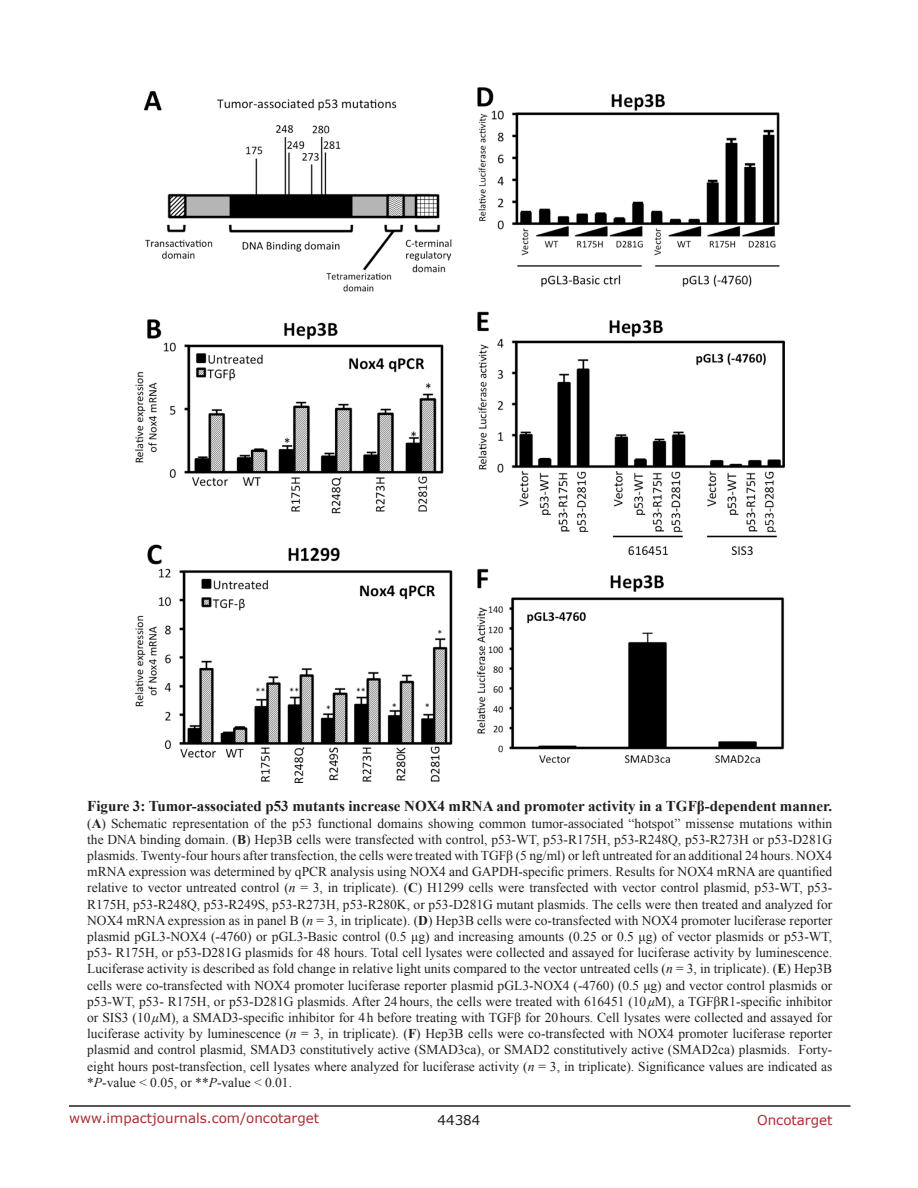
<style>
.page{position:relative;width:918px;height:1188px;background:#fff}
.page>*{position:absolute;margin:0;border:0;box-sizing:border-box;transform-origin:0 0}
.FigureText{font:700 15px "Times New Roman";color:#231f20}
.FigureText-2{font:13.5px/16.2px "Times New Roman";color:#231f20;text-align:justify}
.t1{font:13.5px "Verdana";color:#ac2b31}
.t2{font:13.5px "Verdana";color:#231f20}
.s1{font-weight:700}
.s2{font-style:italic}
</style>
<div class="page">
<hr style="left:69px;top:1105px;width:781px;height:2px;background:#231f20">
<img style="left:135px;top:87px;width:649px;height:695px">
<p class="FigureText" style="left:87px;top:796px;width:747px">Figure 3: Tumor-associated p53 mutants increase NOX4 mRNA and promoter activity in a TGFβ-dependent manner.</p>
<p class="FigureText-2" style="left:87px;top:815px;width:747px">(<span class="s1">A</span>) Schematic representation of the p53 functional domains showing common tumor-associated “hotspot” missense mutations within the DNA binding domain. (<span class="s1">B</span>) Hep3B cells were transfected with control, p53-WT, p53-R175H, p53-R248Q, p53-R273H or p53-D281G plasmids. Twenty-four hours after transfection, the cells were treated with TGFβ (5 ng/ml) or left untreated for an additional 24 hours. NOX4 mRNA expression was determined by qPCR analysis using NOX4 and GAPDH-specific primers. Results for NOX4 mRNA are quantified relative to vector untreated control (<span class="s2">n</span> = 3, in triplicate). (<span class="s1">C</span>) H1299 cells were transfected with vector control plasmid, p53-WT, p53- R175H, p53-R248Q, p53-R249S, p53-R273H, p53-R280K, or p53-D281G mutant plasmids. The cells were then treated and analyzed for NOX4 mRNA expression as in panel B (<span class="s2">n</span> = 3, in triplicate). (<span class="s1">D</span>) Hep3B cells were co-transfected with NOX4 promoter luciferase reporter plasmid pGL3-NOX4 (-4760) or pGL3-Basic control (0.5 μg) and increasing amounts (0.25 or 0.5 μg) of vector plasmids or p53-WT, p53- R175H, or p53-D281G plasmids for 48 hours. Total cell lysates were collected and assayed for luciferase activity by luminescence.<br>Luciferase activity is described as fold change in relative light units compared to the vector untreated cells (<span class="s2">n</span> = 3, in triplicate). (<span class="s1">E</span>) Hep3B cells were co-transfected with NOX4 promoter luciferase reporter plasmid pGL3-NOX4 (-4760) (0.5 μg) and vector control plasmids or p53-WT, p53- R175H, or p53-D281G plasmids. After 24hours, the cells were treated with 616451 (10<span class="s2">μ</span>M), a TGFβR1-specific inhibitor or SIS3 (10<span class="s2">μ</span>M), a SMAD3-specific inhibitor for 4h before treating with TGFβ for 20hours. Cell lysates were collected and assayed for luciferase activity by luminescence (<span class="s2">n</span> = 3, in triplicate). (<span class="s1">F</span>) Hep3B cells were co-transfected with NOX4 promoter luciferase reporter plasmid and control plasmid, SMAD3 constitutively active (SMAD3ca), or SMAD2 constitutively active (SMAD2ca) plasmids. Forty&shy;eight hours post-transfection, cell lysates where analyzed for luciferase activity (<span class="s2">n</span> = 3, in triplicate). Significance values are indicated as *<span class="s2">P</span>-value &lt; 0.05, or **<span class="s2">P</span>-value &lt; 0.01.</p>
<p class="t1" style="left:69px;top:1109px;width:252px">www.impactjournals.com/oncotarget</p>
<p class="t2" style="left:438px;top:1111px;width:44px">44384</p>
<p class="t1" style="left:757px;top:1111px;width:77px">Oncotarget</p>
</div>
